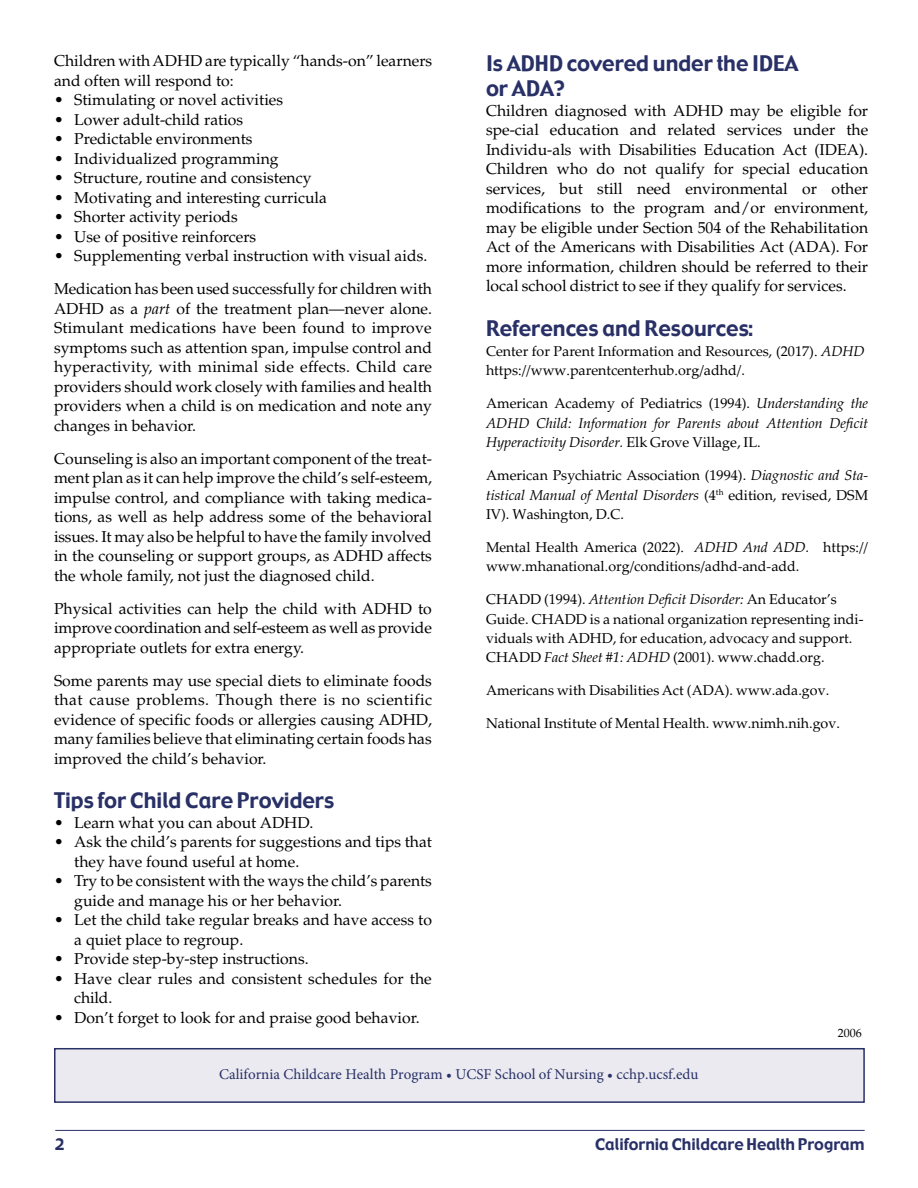
<style>
.page{position:relative;width:918px;height:1188px;background:#fff}
.page>*{position:absolute;margin:0;border:0;box-sizing:border-box;transform-origin:0 0}
.Body_Text{font:21px/25.2px "Gadget";color:#283066}
.Subhead{font:21px "Gadget";color:#283066}
.Body_Text-2{font:15.75px/19.5px "Palatino";color:#000;text-align:justify}
.Bullet_point{font:15.75px/19.5px "Palatino";color:#000}
.Body_Text-3{font:15.75px "Gadget";color:#283066}
.t1{font:15px "Minion Pro";color:#283066}
.Body_Text-4{font:14.25px/19.5px "Palatino";color:#000;text-align:justify}
.Body_Text-5{font:14.25px/18.9px "Palatino Linotype";color:#000}
.Body_Text-6{font:italic 14.25px/19.5px "Palatino";color:#000;text-align:justify}
.Body_Text-7{font:12px "Palatino Linotype";color:#000}
.s1{font-style:italic}
.s2{font-family:"Palatino";font-style:italic}
.s3{font-family:"Palatino"}
.s4{font-style:normal}
</style>
<div class="page">
<hr style="left:55px;top:1130px;width:810px;height:1px;background:#283066">
<div style="left:55px;top:1049px;width:809px;height:53px;background:#eaeaf0"></div>
<div style="left:54px;top:1048px;width:811px;height:55px;border:2px solid #283066"></div>
<p class="Body_Text-2" style="left:54px;top:51px;width:380px">Children with ADHD are typically “hands-on” learners and often will respond to:</p>
<p class="Bullet_point" style="left:54px;top:90px;width:231px">• Stimulating or novel activities</p>
<p class="Bullet_point" style="left:54px;top:110px;width:191px">• Lower adult-child ratios</p>
<p class="Bullet_point" style="left:54px;top:129px;width:200px">• Predictable environments</p>
<p class="Bullet_point" style="left:54px;top:149px;width:226px">• Individualized programming</p>
<p class="Bullet_point" style="left:54px;top:168px;width:259px">• Structure, routine and consistency</p>
<p class="Bullet_point" style="left:54px;top:188px;width:275px">• Motivating and interesting curricula</p>
<p class="Bullet_point" style="left:54px;top:207px;width:185px">• Shorter activity periods</p>
<p class="Bullet_point" style="left:54px;top:227px;width:204px">• Use of positive reinforcers</p>
<p class="Bullet_point" style="left:54px;top:246px;width:375px">• Supplementing verbal instruction with visual aids.</p>
<p class="Body_Text-2" style="left:54px;top:279px;width:380px">Medication has been used successfully for children with ADHD as a <span class="s1">part</span> of the treatment plan—never alone.<br>Stimulant medications have been found to improve symptoms such as attention span, impulse control and hyperactivity, with minimal side effects. Child care providers should work closely with families and health providers when a child is on medication and note any changes in behavior.</p>
<p class="Body_Text-2" style="left:54px;top:449px;width:380px">Counseling is also an important component of the treat&shy;ment plan as it can help improve the child’s self-esteem, impulse control, and compliance with taking medica&shy;tions, as well as help address some of the behavioral issues. It may also be helpful to have the family involved in the counseling or support groups, as ADHD affects the whole family, not just the diagnosed child.</p>
<p class="Body_Text-2" style="left:54px;top:599px;width:379px">Physical activities can help the child with ADHD to improve coordination and self-esteem as well as provide appropriate outlets for extra energy.</p>
<p class="Body_Text-2" style="left:54px;top:671px;width:380px">Some parents may use special diets to eliminate foods that cause problems. Though there is no scientific evidence of specific foods or allergies causing ADHD, many families believe that eliminating certain foods has improved the child’s behavior.</p>
<p class="Subhead" style="left:54px;top:787px;width:282px">Tips for Child Care Providers</p>
<p class="Bullet_point" style="left:54px;top:813px;width:261px">• Learn what you can about ADHD.</p>
<p class="Bullet_point" style="left:74px;top:832px;width:359px;text-indent:-20px">• Ask the child’s parents for suggestions and tips that they have found useful at home.</p>
<p class="Bullet_point" style="left:74px;top:871px;width:359px;text-indent:-20px">• Try to be consistent with the ways the child’s parents guide and manage his or her behavior.</p>
<p class="Bullet_point" style="left:74px;top:910px;width:359px;text-indent:-20px">• Let the child take regular breaks and have access to a quiet place to regroup.</p>
<p class="Bullet_point" style="left:54px;top:949px;width:256px">• Provide step-by-step instructions.</p>
<p class="Bullet_point" style="left:74px;top:969px;width:359px;text-indent:-20px">• Have clear rules and consistent schedules for the child.</p>
<p class="Bullet_point" style="left:54px;top:1008px;width:367px">• Don’t forget to look for and praise good behavior.</p>
<p class="Body_Text" style="left:486px;top:51px;width:314px">Is ADHD covered under the IDEA or ADA?</p>
<p class="Body_Text-2" style="left:486px;top:101px;width:384px">Children diagnosed with ADHD may be eligible for spe-cial education and related services under the Individu-als with Disabilities Education Act (IDEA).<br>Children who do not qualify for special education services, but still need environmental or other modifications to the program and/or environment, may be eligible under Section 504 of the Rehabilitation Act of the Americans with Disabilities Act (ADA). For more information, children should be referred to their local school district to see if they qualify for services.</p>
<p class="Body_Text" style="left:486px;top:317px;width:268px">References and Resources:</p>
<p class="Body_Text-5" style="left:486px;top:342px;width:380px">Center for Parent Information and Resources, (2017). <span class="s2">ADHD </span>https://www.parentcenterhub.org/adhd/<span class="s3">.</span></p>
<p class="Body_Text-6" style="left:486px;top:394px;width:384px"><span class="s4">American Academy of Pediatrics (1994).</span> Understanding the ADHD Child: Information for Parents about Attention Deficit Hyperactivity Disorder. <span class="s4">Elk Grove Village, IL.</span></p>
<p class="Body_Text-4" style="left:486px;top:466px;width:384px">American Psychiatric Association (1994). <span class="s1">Diagnostic and Sta&shy;tistical Manual of Mental Disorders</span> (4<sup>th</sup> edition, revised, DSM IV). Washington, D.C.</p>
<p class="Body_Text-5" style="left:486px;top:537px;width:384px">Mental Health America (2022). <span class="s1">ADHD And ADD</span><span class="s2">.</span> https:// www.mhanational.org/conditions/adhd-and-add<span class="s3">.</span></p>
<p class="Body_Text-4" style="left:486px;top:590px;width:379px;text-align:left">CHADD (1994). <span class="s1">Attention Deficit Disorder:</span> An Educator’s Guide. CHADD is a national organization representing indi&shy;viduals with ADHD, for education, advocacy and support.<br>CHADD <span class="s1">Fact Sheet #1: ADHD</span> (2001). www.chadd.org.</p>
<p class="Body_Text-4" style="left:486px;top:681px;width:345px">Americans with Disabilities Act (ADA). www.ada.gov.</p>
<p class="Body_Text-4" style="left:486px;top:714px;width:356px">National Institute of Mental Health. www.nimh.nih.gov.</p>
<p class="Body_Text-7" style="left:838px;top:1024px;width:25px">2006</p>
<p class="t1" style="left:219px;top:1064px;width:481px">California Childcare Health Program • UCSF School of Nursing • cchp.ucsf.edu</p>
<p class="Body_Text-3" style="left:55px;top:1134px;width:11px">2</p>
<p class="Body_Text-3" style="left:595px;top:1134px;width:271px">California Childcare Health Program</p>
</div>
